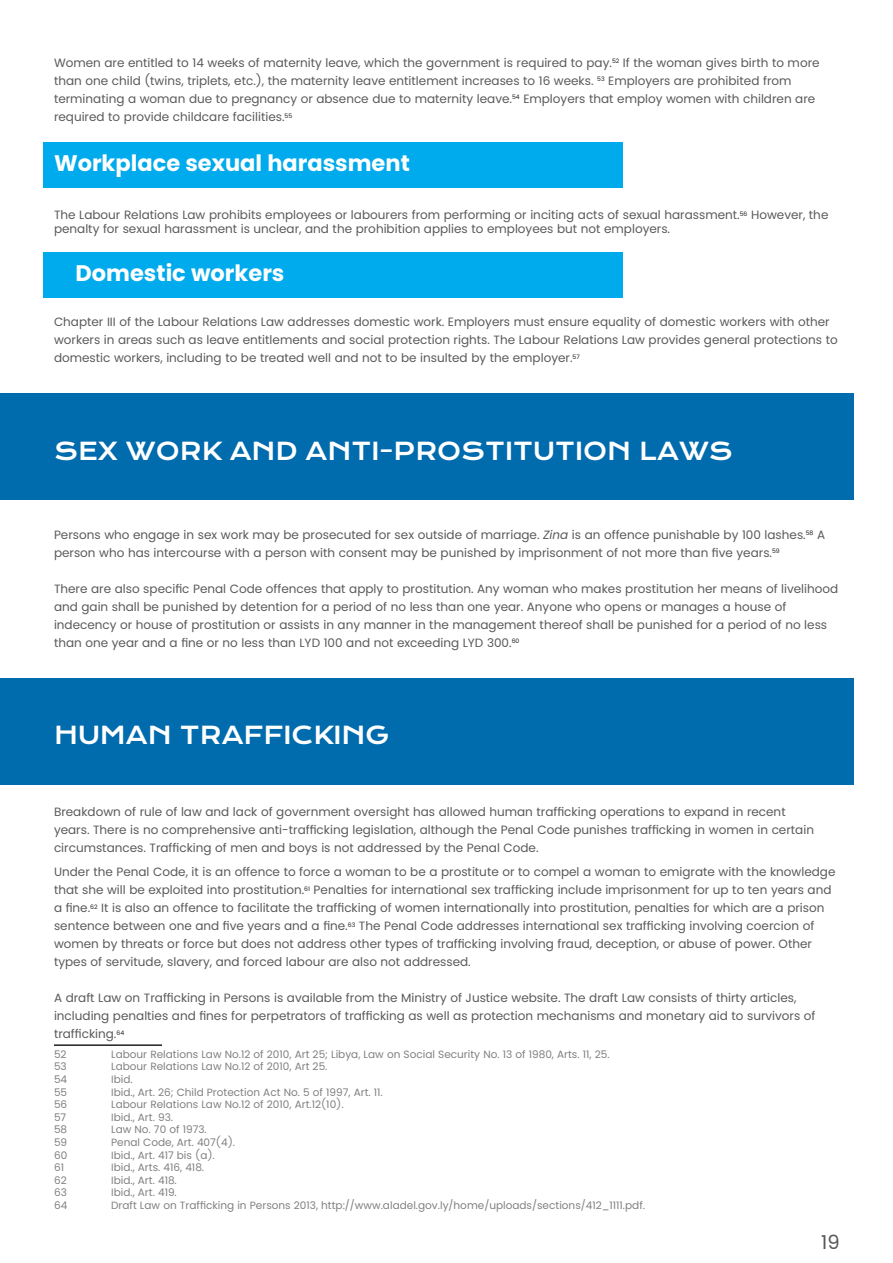
<style>
.page{position:relative;width:893px;height:1263px;background:#fff}
.page>*{position:absolute;margin:0;border:0;box-sizing:border-box;transform-origin:0 0}
.Heading_2_wrd_2{font:24px "Krona One";color:#fff}
.Normal_wrd_2{font:700 22.5px "Poppins";color:#fff}
.Heading_3_wrd_2{font:700 22.5px "Poppins";color:#fff}
.t1{font:19.5px "Poppins";color:#57585a}
.Normal_wrd_2-2{font:12px/18px "Poppins";color:#595959}
.t2{font:10.5px "Poppins";color:#808080}
.s1{font-style:italic}
</style>
<div class="page">
<div style="left:0;top:393px;width:854px;height:107px;background:#006bad"></div>
<div style="left:0;top:678px;width:854px;height:107px;background:#006bad"></div>
<div style="left:44px;top:142px;width:579px;height:46px;background:#00abed"></div>
<div style="left:44px;top:252px;width:579px;height:45px;background:#00abed"></div>
<hr style="left:54px;top:1044px;width:108px;height:2px;background:#231f20">
<p class="Normal_wrd_2-2" style="left:54px;top:53px;width:767px">Women are entitled to 14 weeks of maternity leave, which the government is required to pay.<sup>52</sup> If the woman gives birth to more than one child (twins, triplets, etc.), the maternity leave entitlement increases to 16 weeks. <sup>53</sup> Employers are prohibited from terminating a woman due to pregnancy or absence due to maternity leave.<sup>54</sup> Employers that employ women with children are required to provide childcare facilities.<sup>55</sup></p>
<p class="Normal_wrd_2" style="left:54px;top:150px;width:357px">Workplace sexual harassment</p>
<p class="Normal_wrd_2-2" style="left:54px;top:208px;width:776px;line-height:14.4px">The Labour Relations Law prohibits employees or labourers from performing or inciting acts of sexual harassment.<sup>56</sup> However, the penalty for sexual harassment is unclear, and the prohibition applies to employees but not employers.</p>
<p class="Heading_3_wrd_2" style="left:76px;top:260px;width:210px">Domestic workers</p>
<p class="Normal_wrd_2-2" style="left:54px;top:313px;width:785px">Chapter III of the Labour Relations Law addresses domestic work. Employers must ensure equality of domestic workers with other workers in areas such as leave entitlements and social protection rights. The Labour Relations Law provides general protections to domestic workers, including to be treated well and not to be insulted by the employer.<sup>57</sup></p>
<p class="Heading_2_wrd_2" style="left:54px;top:436px;width:680px">SEX WORK AND ANTI-PROSTITUTION LAWS</p>
<p class="Normal_wrd_2-2" style="left:54px;top:526px;width:773px">Persons who engage in sex work may be prosecuted for sex outside of marriage. <span class="s1">Zina</span> is an offence punishable by 100 lashes.<sup>58</sup> A person who has intercourse with a person with consent may be punished by imprisonment of not more than five years.<sup>59</sup></p>
<p class="Normal_wrd_2-2" style="left:54px;top:580px;width:786px">There are also specific Penal Code offences that apply to prostitution. Any woman who makes prostitution her means of livelihood and gain shall be punished by detention for a period of no less than one year. Anyone who opens or manages a house of indecency or house of prostitution or assists in any manner in the management thereof shall be punished for a period of no less than one year and a fine or no less than LYD 100 and not exceeding LYD 300.<sup>60</sup></p>
<p class="Heading_2_wrd_2" style="left:54px;top:720px;width:337px">HUMAN TRAFFICKING</p>
<p class="Normal_wrd_2-2" style="left:54px;top:803px;width:761px">Breakdown of rule of law and lack of government oversight has allowed human trafficking operations to expand in recent years. There is no comprehensive anti-trafficking legislation, although the Penal Code punishes trafficking in women in certain circumstances. Trafficking of men and boys is not addressed by the Penal Code.</p>
<p class="Normal_wrd_2-2" style="left:54px;top:863px;width:783px">Under the Penal Code, it is an offence to force a woman to be a prostitute or to compel a woman to emigrate with the knowledge that she will be exploited into prostitution.<sup>61</sup> Penalties for international sex trafficking include imprisonment for up to ten years and a fine.<sup>62</sup> It is also an offence to facilitate the trafficking of women internationally into prostitution, penalties for which are a prison sentence between one and five years and a fine.<sup>63</sup> The Penal Code addresses international sex trafficking involving coercion of women by threats or force but does not address other types of trafficking involving fraud, deception, or abuse of power. Other types of servitude, slavery, and forced labour are also not addressed.</p>
<p class="Normal_wrd_2-2" style="left:54px;top:989px;width:763px">A draft Law on Trafficking in Persons is available from the Ministry of Justice website. The draft Law consists of thirty articles, including penalties and fines for perpetrators of trafficking as well as protection mechanisms and monetary aid to survivors of trafficking.<sup>64</sup></p>
<p class="t2" style="left:54px;top:1048px;width:14px">52</p>
<p class="t2" style="left:111px;top:1048px;width:500px">Labour Relations Law No.12 of 2010, Art 25; Libya, Law on Social Security No. 13 of 1980, Arts. 11, 25.</p>
<p class="t2" style="left:54px;top:1060px;width:14px">53</p>
<p class="t2" style="left:111px;top:1060px;width:218px">Labour Relations Law No.12 of 2010, Art 25.</p>
<p class="t2" style="left:54px;top:1073px;width:15px">54</p>
<p class="t2" style="left:111px;top:1073px;width:23px">Ibid.</p>
<p class="t2" style="left:54px;top:1086px;width:15px">55</p>
<p class="t2" style="left:111px;top:1086px;width:273px">Ibid., Art. 26; Child Protection Act No. 5 of 1997, Art. 11.</p>
<p class="t2" style="left:54px;top:1098px;width:15px">56</p>
<p class="t2" style="left:111px;top:1098px;width:234px">Labour Relations Law No.12 of 2010, Art.12(10).</p>
<p class="t2" style="left:54px;top:1111px;width:14px">57</p>
<p class="t2" style="left:111px;top:1111px;width:63px">Ibid., Art. 93.</p>
<p class="t2" style="left:54px;top:1123px;width:15px">58</p>
<p class="t2" style="left:111px;top:1123px;width:97px">Law No. 70 of 1973.</p>
<p class="t2" style="left:54px;top:1136px;width:15px">59</p>
<p class="t2" style="left:111px;top:1136px;width:126px">Penal Code, Art. 407(4).</p>
<p class="t2" style="left:54px;top:1149px;width:15px">60</p>
<p class="t2" style="left:111px;top:1149px;width:105px">Ibid., Art. 417 bis (a).</p>
<p class="t2" style="left:54px;top:1161px;width:12px">61</p>
<p class="t2" style="left:111px;top:1161px;width:95px">Ibid., Arts. 416, 418.</p>
<p class="t2" style="left:54px;top:1174px;width:14px">62</p>
<p class="t2" style="left:111px;top:1174px;width:67px">Ibid., Art. 418.</p>
<p class="t2" style="left:54px;top:1186px;width:14px">63</p>
<p class="t2" style="left:111px;top:1186px;width:67px">Ibid., Art. 419.</p>
<p class="t2" style="left:54px;top:1199px;width:15px">64</p>
<p class="t2" style="left:111px;top:1199px;width:535px">Draft Law on Trafficking in Persons 2013, http://www.aladel.gov.ly/home/uploads/sections/412_1111.pdf.</p>
<h3 class="t1" style="left:821px;top:1230px;width:20px">19</h3>
</div>
